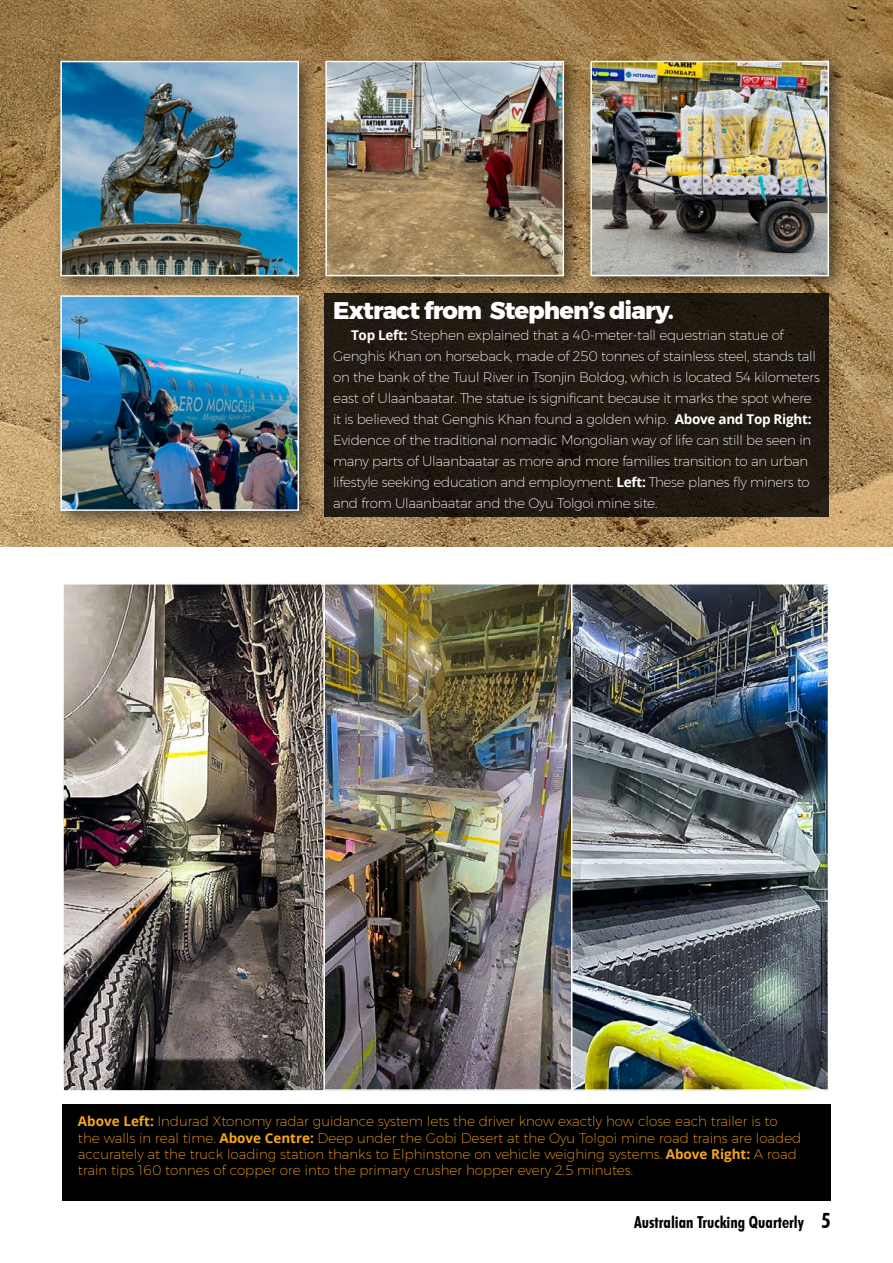
<style>
.page{position:relative;width:893px;height:1263px;background:#fff}
.page>*{position:absolute;margin:0;border:0;box-sizing:border-box;transform-origin:0 0}
.t1{font:800 24px "Montserrat";letter-spacing:-.04em;color:#fff}
.t2{font:700 condensed 16.5px "Futura BT";color:#000}
.t3{font:200 13.5px/21px "Montserrat";letter-spacing:-.02em;color:#fff}
.t4{font:200 13.5px/16.2px "Montserrat";color:#faa61a}
.s1{font-family:"Open Sans";font-weight:700}
.s2{font-size:21px}
</style>
<div class="page">
<img style="left:0;top:0;width:893px;height:547px">
<div style="left:325px;top:294px;width:504px;height:223px;background:#201a11"></div>
<div style="left:53px;top:53px;width:265px;height:242px;background:#000;opacity:.54"></div>
<img style="left:63px;top:64px;width:233px;height:209px">
<div style="left:60px;top:61px;width:239px;height:215px;border:2px solid #fff"></div>
<div style="left:53px;top:288px;width:265px;height:242px;background:#000;opacity:.54"></div>
<img style="left:63px;top:298px;width:233px;height:210px">
<div style="left:60px;top:295px;width:239px;height:216px;border:2px solid #fff"></div>
<div style="left:318px;top:53px;width:265px;height:242px;background:#000;opacity:.54"></div>
<img style="left:328px;top:64px;width:233px;height:209px">
<div style="left:325px;top:61px;width:239px;height:215px;border:2px solid #fff"></div>
<div style="left:583px;top:53px;width:265px;height:242px;background:#000;opacity:.54"></div>
<img style="left:593px;top:64px;width:233px;height:209px">
<div style="left:590px;top:61px;width:239px;height:215px;border:2px solid #fff"></div>
<img style="left:325px;top:586px;width:246px;height:502px">
<img style="left:574px;top:586px;width:252px;height:502px">
<div style="left:571px;top:583px;width:258px;height:508px;border:2px solid #fff"></div>
<img style="left:65px;top:586px;width:257px;height:503px">
<div style="left:62px;top:583px;width:263px;height:509px;border:2px solid #fff"></div>
<div style="left:63px;top:1104px;width:768px;height:96px;background:#000"></div>
<h1 class="t1" style="left:333px;top:291px;width:342px">Extract from Stephen’s diary.</h1>
<p class="t3" style="left:333px;top:324px;width:488px;text-indent:18px"><span class="s1">Top Left:</span> Stephen explained that a 40-meter-tall equestrian statue of Genghis Khan on horseback, made of 250 tonnes of stainless steel, stands tall on the bank of the Tuul River in Tsonjin Boldog, which is located 54 kilometers east of Ulaanbaatar. The statue is significant because it marks the spot where it is believed that Genghis Khan found a golden whip. <span class="s1">Above and Top Right:<br></span>Evidence of the traditional nomadic Mongolian way of life can still be seen in many parts of Ulaanbaatar as more and more families transition to an urban lifestyle seeking education and employment. <span class="s1">Left:</span> These planes fly miners to and from Ulaanbaatar and the Oyu Tolgoi mine site.</p>
<p class="t4" style="left:78px;top:1113px;width:725px"><span class="s1">Above Left:</span> Indurad Xtonomy radar guidance system lets the driver know exactly how close each trailer is to the walls in real time. <span class="s1">Above Centre:</span> Deep under the Gobi Desert at the Oyu Tolgoi mine road trains are loaded accurately at the truck loading station thanks to Elphinstone on vehicle weighing systems. <span class="s1">Above Right:</span> A road train tips 160 tonnes of copper ore into the primary crusher hopper every 2.5 minutes.</p>
<p class="t2" style="left:634px;top:1212px;width:198px">Australian Trucking Quarterly <span class="s2">5</span></p>
</div>
